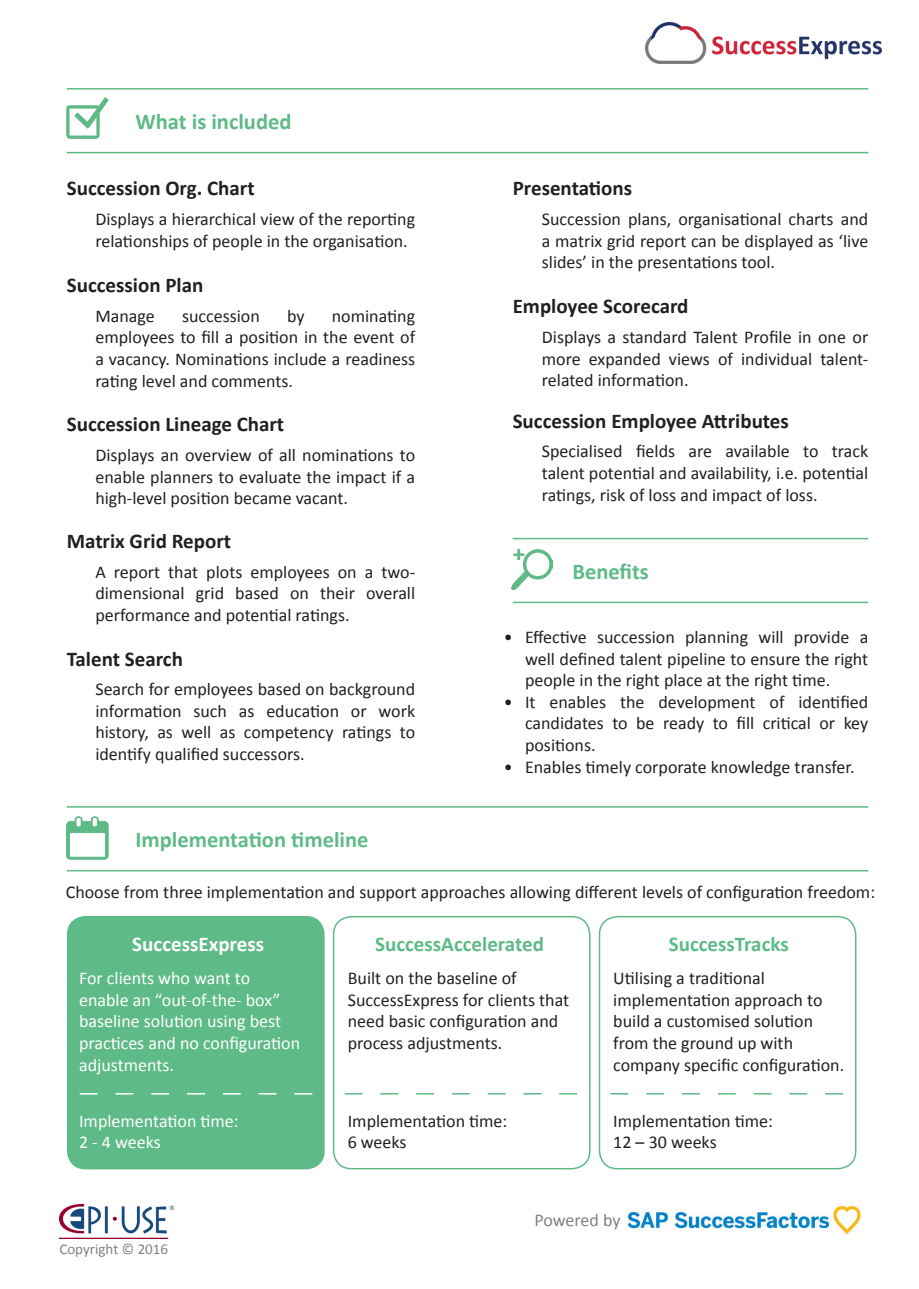
<style>
.page{position:relative;width:919px;height:1289px;background:#fff}
.page>*{position:absolute;margin:0;border:0;box-sizing:border-box;transform-origin:0 0}
.t1{font:700 22.5px "Calibri";color:#5eba87}
.t2{font:700 21px "Calibri";color:#231f20}
.Text{font:700 21px "Calibri";color:#5eba87}
.Text-2{font:700 21px "Calibri";color:#fff}
.Text-3{font:18px/21.6px "Calibri";color:#231f20;text-align:justify}
.Text-4{font:18px/21.6px "Calibri";color:#fff}
.t3{font:18px "Calibri";letter-spacing:-.005em;color:#828282}
.t4{font:15px "Calibri";color:#828282}
</style>
<div class="page">
<img style="left:511px;top:550px;width:41px;height:39px">
<img style="left:67px;top:98px;width:41px;height:41px">
<img style="left:67px;top:817px;width:41px;height:42px">
<hr style="left:67px;top:88px;width:801px;height:2px;background:#5eba87">
<hr style="left:67px;top:152px;width:801px;height:1px;background:#5eba87">
<hr style="left:512px;top:538px;width:356px;height:1px;background:#5eba87">
<hr style="left:512px;top:601px;width:356px;height:2px;background:#5eba87">
<hr style="left:67px;top:806px;width:801px;height:1px;background:#5eba87">
<hr style="left:67px;top:870px;width:801px;height:1px;background:#5eba87">
<div style="left:68px;top:916px;width:256px;height:252px;background:#5eba87;border-radius:18px"></div>
<div style="left:67px;top:915px;width:257px;height:254px;border:2px solid #5eba87;border-radius:18px"></div>
<div style="left:333px;top:915px;width:257px;height:254px;border:2px solid #5eba87;border-radius:18px"></div>
<div style="left:598px;top:915px;width:258px;height:254px;border:2px solid #5eba87;border-radius:18px"></div>
<svg style="left:344px;top:1093px;width:233px;height:1px"></svg>
<svg style="left:610px;top:1093px;width:233px;height:1px"></svg>
<svg style="left:80px;top:1093px;width:232px;height:1px"></svg>
<img style="left:645px;top:22px;width:236px;height:42px">
<img style="left:628px;top:1206px;width:232px;height:29px">
<img style="left:60px;top:1204px;width:114px;height:34px">
<p class="t1" style="left:135px;top:107px;width:157px">What is included</p>
<p class="t2" style="left:67px;top:175px;width:189px">Succession Org. Chart</p>
<p class="Text-3" style="left:95px;top:208px;width:321px">Displays a hierarchical view of the reporting relationships of people in the organisation.</p>
<p class="t2" style="left:67px;top:272px;width:138px">Succession Plan</p>
<p class="Text-3" style="left:95px;top:305px;width:61px">Manage</p>
<p class="Text-3" style="left:182px;top:305px;width:79px">succession</p>
<p class="Text-3" style="left:287px;top:305px;width:19px">by</p>
<p class="Text-3" style="left:95px;top:305px;width:321px;text-indent:236px">nominating employees to fill a position in the event of a vacancy. Nominations include a readiness rating level and comments.</p>
<p class="t2" style="left:67px;top:411px;width:219px">Succession Lineage Chart</p>
<p class="Text-3" style="left:95px;top:444px;width:321px">Displays an overview of all nominations to enable planners to evaluate the impact if a high-level position became vacant.</p>
<p class="t2" style="left:67px;top:527px;width:166px">Matrix Grid Report</p>
<p class="Text-3" style="left:95px;top:561px;width:321px">A report that plots employees on a two&shy;dimensional grid based on their overall performance and potential ratings.</p>
<p class="t2" style="left:67px;top:645px;width:118px">Talent Search</p>
<p class="Text-3" style="left:95px;top:678px;width:321px">Search for employees based on background information such as education or work history, as well as competency ratings to identify qualified successors.</p>
<p class="t1" style="left:135px;top:825px;width:234px">Implementation timeline</p>
<p class="t2" style="left:512px;top:175px;width:121px">Presentations</p>
<p class="Text-3" style="left:542px;top:208px;width:328px">Succession plans, organisational charts and a matrix grid report can be displayed as ‘live slides’ in the presentations tool.</p>
<p class="t2" style="left:512px;top:293px;width:177px">Employee Scorecard</p>
<p class="Text-3" style="left:542px;top:326px;width:328px">Displays a standard Talent Profile in one or more expanded views of individual talent&shy;related information.</p>
<p class="t2" style="left:512px;top:407px;width:278px">Succession Employee Attributes</p>
<p class="Text-3" style="left:542px;top:440px;width:328px">Specialised fields are available to track talent potential and availability, i.e. potential ratings, risk of loss and impact of loss.</p>
<p class="t1" style="left:572px;top:556px;width:78px">Benefits</p>
<p class="Text-3" style="left:525px;top:626px;width:345px;text-indent:-21px">• Effective succession planning will provide a well defined talent pipeline to ensure the right people in the right place at the right time.</p>
<p class="Text-3" style="left:525px;top:691px;width:345px;text-indent:-21px">• It enables the development of identified candidates to be ready to fill critical or key positions.</p>
<p class="Text-3" style="left:503px;top:756px;width:352px">• Enables timely corporate knowledge transfer.</p>
<p class="Text-3" style="left:66px;top:881px;width:810px">Choose from three implementation and support approaches allowing different levels of configuration freedom:</p>
<p class="Text-2" style="left:132px;top:930px;width:133px">SuccessExpress</p>
<p class="Text" style="left:375px;top:930px;width:170px">SuccessAccelerated</p>
<p class="Text" style="left:668px;top:930px;width:121px">SuccessTracks</p>
<p class="Text-4" style="left:79px;top:967px;width:223px">For clients who want to enable an “out-of-the- box” baseline solution using best practices and no configuration adjustments.</p>
<p class="Text-3" style="left:348px;top:967px;width:223px;text-align:left">Built on the baseline of<br>SuccessExpress for clients that need basic configuration and process adjustments.</p>
<p class="Text-3" style="left:613px;top:967px;width:232px;text-align:left">Utilising a traditional implementation approach to build a customised solution from the ground up with company specific configuration.</p>
<p class="Text-4" style="left:79px;top:1110px;width:161px">Implementation time:</p>
<p class="Text-4" style="left:79px;top:1131px;width:83px">2 - 4 weeks</p>
<p class="t4" style="left:59px;top:1238px;width:110px">Copyright © 2016</p>
<p class="Text-3" style="left:348px;top:1110px;width:161px">Implementation time:</p>
<p class="Text-3" style="left:348px;top:1131px;width:60px">6 weeks</p>
<p class="Text-3" style="left:613px;top:1110px;width:161px">Implementation time:</p>
<p class="Text-3" style="left:613px;top:1131px;width:105px">12 – 30 weeks</p>
<p class="t3" style="left:534px;top:1208px;width:88px">Powered by</p>
</div>
